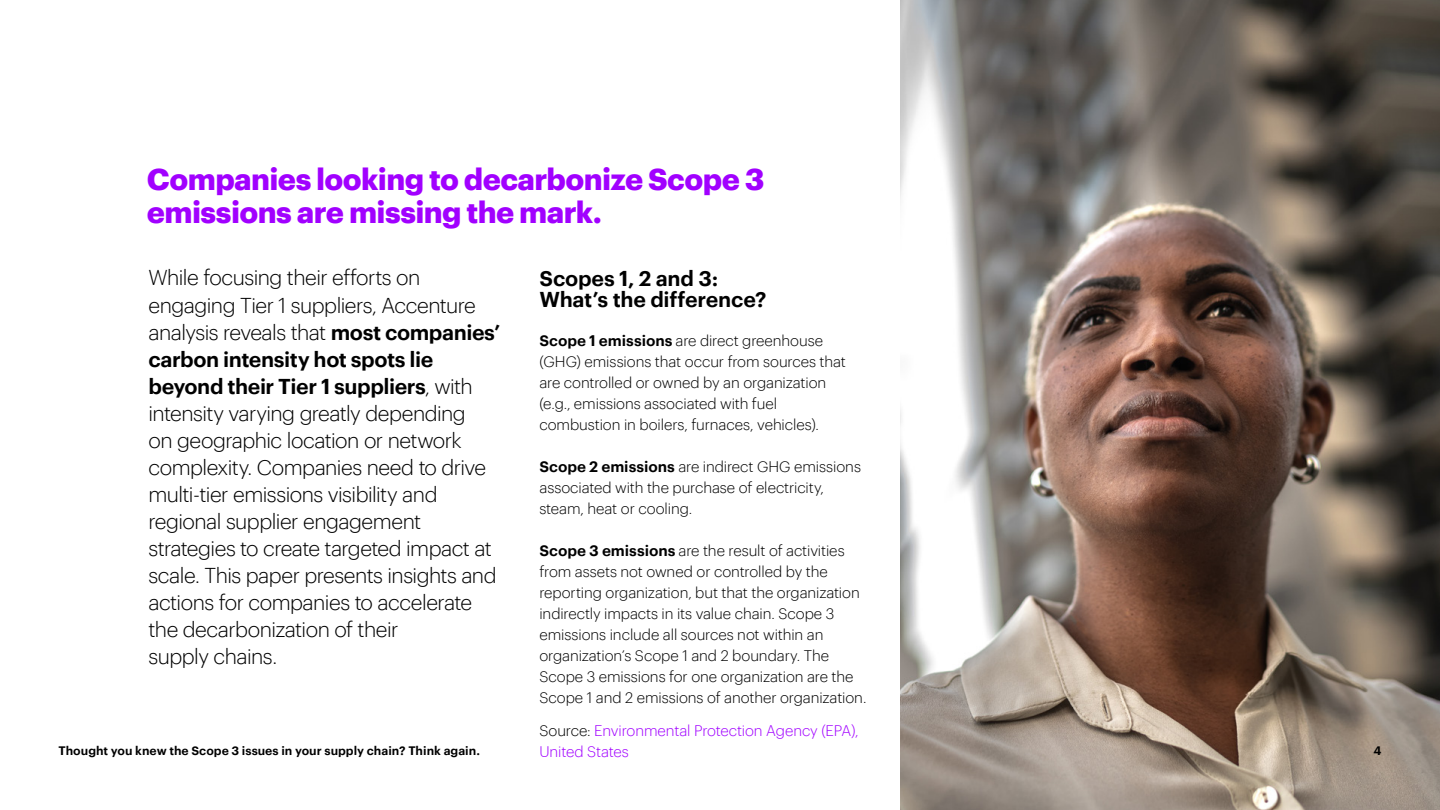
<style>
.page{position:relative;width:1440px;height:810px;background:#fff}
.page>*{position:absolute;margin:0;border:0;box-sizing:border-box;transform-origin:0 0}
.t1{font:700 30px/33px "Graphik";letter-spacing:-.02em;color:#a100ff}
.t2{font:300 21px/27px "Graphik";letter-spacing:-.025em;color:#000}
.t3{font:600 21px/21px "Graphik";letter-spacing:-.01em;color:#000}
.t4{font:300 15px/21px "Graphik";letter-spacing:-.01em;color:#000}
.t5{font:300 15px/21px "Graphik";letter-spacing:-.01em;color:#a100ff}
.t6{font:600 12px "Graphik";color:#000}
.s1{font-weight:600}
.s2{color:#000}
</style>
<div class="page">
<img style="left:900px;top:0;width:540px;height:810px">
<h1 class="t1" style="left:147px;top:160px;width:619px">Companies looking to decarbonize Scope 3 emissions are missing the mark.</h1>
<p class="t2" style="left:148px;top:263px;width:353px">While focusing their efforts on engaging Tier 1 suppliers, Accenture analysis reveals that <span class="s1">most companies’ carbon intensity hot spots lie beyond their Tier 1 suppliers</span>, with intensity varying greatly depending<br>on geographic location or network complexity. Companies need to drive multi-tier emissions visibility and regional supplier engagement strategies to create targeted impact at scale. This paper presents insights and actions for companies to accelerate the decarbonization of their<br>supply chains.</p>
<h2 class="t3" style="left:539px;top:266px;width:229px">Scopes 1, 2 and 3:<br>What’s the difference?</h2>
<p class="t4" style="left:539px;top:328px;width:308px"><span class="s1">Scope 1 emissions</span> are direct greenhouse (GHG) emissions that occur from sources that are controlled or owned by an organization (e.g., emissions associated with fuel combustion in boilers, furnaces, vehicles).</p>
<p class="t4" style="left:539px;top:454px;width:323px"><span class="s1">Scope 2 emissions</span> are indirect GHG emissions associated with the purchase of electricity, steam, heat or cooling.</p>
<p class="t4" style="left:539px;top:538px;width:329px"><span class="s1">Scope 3 emissions</span> are the result of activities from assets not owned or controlled by the reporting organization, but that the organization indirectly impacts in its value chain. Scope 3 emissions include all sources not within an organization’s Scope 1 and 2 boundary. The Scope 3 emissions for one organization are the Scope 1 and 2 emissions of another organization.</p>
<p class="t5" style="left:539px;top:718px;width:321px"><span class="s2">Source:</span> Environmental Protection Agency (EPA),<br>United States</p>
<p class="t6" style="left:58px;top:742px;width:423px">Thought you knew the Scope 3 issues in your supply chain? Think again.</p>
<p class="t6" style="left:1373px;top:742px;width:10px">4</p>
</div>
